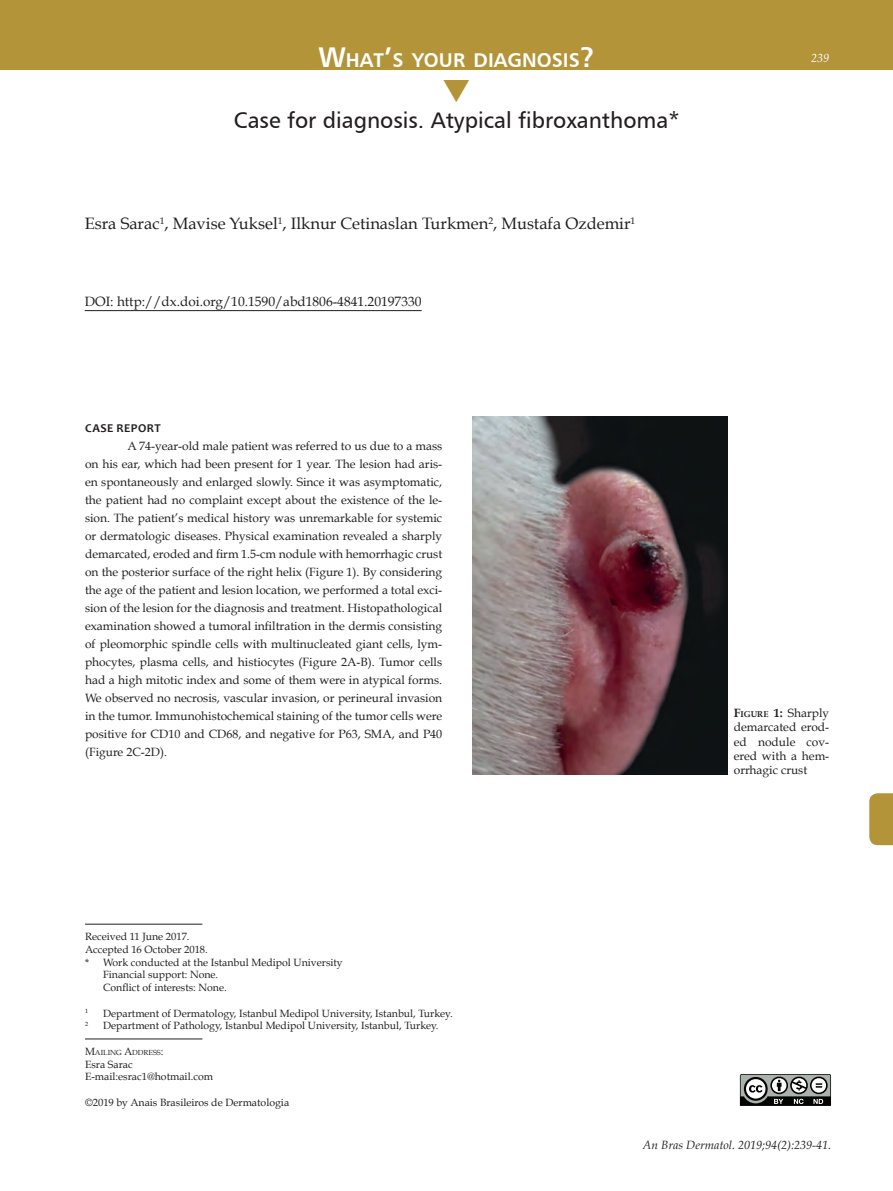
<style>
.page{position:relative;width:893px;height:1191px;background:#fff}
.page>*{position:absolute;margin:0;border:0;box-sizing:border-box;transform-origin:0 0}
.Titulo{font:22.5px "Humanist 777 BT Roman B";color:#231f20}
.t1{font:19.95px "Humanist 777 BT Bold B";color:#fff}
.Autores{font:16.5px "Book Antiqua";color:#231f20}
.t2{font:13.5px "Book Antiqua";color:#231f20}
.ABD-ING_-_2016_-_Fin{font:12px/18px "Book Antiqua";color:#231f20;text-align:justify}
.Normal__Web{font:12px/14.2px "Book Antiqua";color:#231f20;text-align:justify}
.t3{font:italic 12px "Book Antiqua";color:#231f20}
.ABD-ING_-_2016{font:700 12px "Candara";letter-spacing:.04em;color:#231f20}
.t4{font:italic 12px "Book Antiqua";color:#fff}
.t5{font:10.5px "Book Antiqua";color:#231f20}
.t6{font:7.35px "Book Antiqua";color:#231f20}
.t7{font:6.15px "Book Antiqua";color:#231f20}
.s1{font-size:28.5px}
.s2{font-weight:700}
.s3{font-weight:700;font-size:8.4px}
.s4{font-size:10.5px}
</style>
<div class="page">
<svg style="left:869px;top:793px;width:24px;height:52px"></svg>
<div style="left:0;top:0;width:893px;height:70px;background:#b39439"></div>
<hr style="left:85px;top:924px;width:117px;height:1px;background:#231f20">
<hr style="left:85px;top:1038px;width:117px;height:1px;background:#231f20">
<hr style="left:85px;top:310px;width:337px;height:1px;background:#231f20">
<img style="left:472px;top:417px;width:255px;height:357px">
<svg style="left:740px;top:1074px;width:91px;height:32px"></svg>
<p class="t1" style="left:318px;top:48px;width:278px"><span class="s1">W</span>HAT<span class="s1">’</span>S YOUR DIAGNOSIS<span class="s1">?</span></p>
<p class="Titulo" style="left:234px;top:106px;width:447px">Case for diagnosis. Atypical fibroxanthoma*</p>
<p class="Autores" style="left:85px;top:213px;width:552px">Esra Sarac<sup>1</sup>, Mavise Yuksel<sup>1</sup>, Ilknur Cetinaslan Turkmen<sup>2</sup>, Mustafa Ozdemir<sup>1</sup></p>
<p class="t2" style="left:85px;top:293px;width:338px">DOI: http://dx.doi.org/10.1590/abd1806-4841.20197330</p>
<p class="ABD-ING_-_2016" style="left:85px;top:421px;width:77px">CASE REPORT</p>
<p class="ABD-ING_-_2016_-_Fin" style="left:85px;top:437px;width:359px;text-indent:43px">A 74-year-old male patient was referred to us due to a mass on his ear, which had been present for 1 year. The lesion had aris&shy;en spontaneously and enlarged slowly. Since it was asymptomatic, the patient had no complaint except about the existence of the le&shy;sion. The patient’s medical history was unremarkable for systemic or dermatologic diseases. Physical examination revealed a sharply demarcated, eroded and firm 1.5-cm nodule with hemorrhagic crust on the posterior surface of the right helix (Figure 1). By considering the age of the patient and lesion location, we performed a total exci&shy;sion of the lesion for the diagnosis and treatment. Histopathological examination showed a tumoral infiltration in the dermis consisting of pleomorphic spindle cells with multinucleated giant cells, lym&shy;phocytes, plasma cells, and histiocytes (Figure 2A-B). Tumor cells had a high mitotic index and some of them were in atypical forms.<br>We observed no necrosis, vascular invasion, or perineural invasion in the tumor. Immunohistochemical staining of the tumor cells were positive for CD10 and CD68, and negative for P63, SMA, and P40 (Figure 2C-2D).</p>
<p class="t4" style="left:811px;top:51px;width:19px">239</p>
<p class="Normal__Web" style="left:734px;top:706px;width:97px"><span class="s2">F</span><span class="s3">IGURE</span> <span class="s2">1:</span> Sharply demarcated erod&shy;ed nodule cov&shy;ered with a hem&shy;orrhagic crust</p>
<p class="t5" style="left:85px;top:930px;width:106px">Received 11 June 2017.</p>
<p class="t5" style="left:85px;top:942px;width:124px">Accepted 16 October 2018.</p>
<p class="t5" style="left:85px;top:955px;width:259px">* Work conducted at the Istanbul Medipol University</p>
<p class="t5" style="left:103px;top:968px;width:117px">Financial support: None.</p>
<p class="t5" style="left:103px;top:981px;width:125px">Conflict of interests: None.</p>
<p class="t7" style="left:85px;top:1007px;width:5px">1</p>
<p class="t5" style="left:103px;top:1006px;width:351px">Department of Dermatology, Istanbul Medipol University, Istanbul, Turkey.</p>
<p class="t7" style="left:85px;top:1020px;width:5px">2</p>
<p class="t5" style="left:103px;top:1019px;width:337px">Department of Pathology, Istanbul Medipol University, Istanbul, Turkey.</p>
<p class="t6" style="left:85px;top:1047px;width:80px"><span class="s4">M</span>AILING <span class="s4">A</span>DDRESS<span class="s4">:</span></p>
<p class="t5" style="left:85px;top:1057px;width:49px">Esra Sarac</p>
<p class="t5" style="left:85px;top:1070px;width:129px">E-mail:esrac1@hotmail.com</p>
<p class="t5" style="left:85px;top:1095px;width:206px">©2019 by Anais Brasileiros de Dermatologia</p>
<p class="t3" style="left:643px;top:1137px;width:190px">An Bras Dermatol. 2019;94(2):239-41.</p>
</div>
